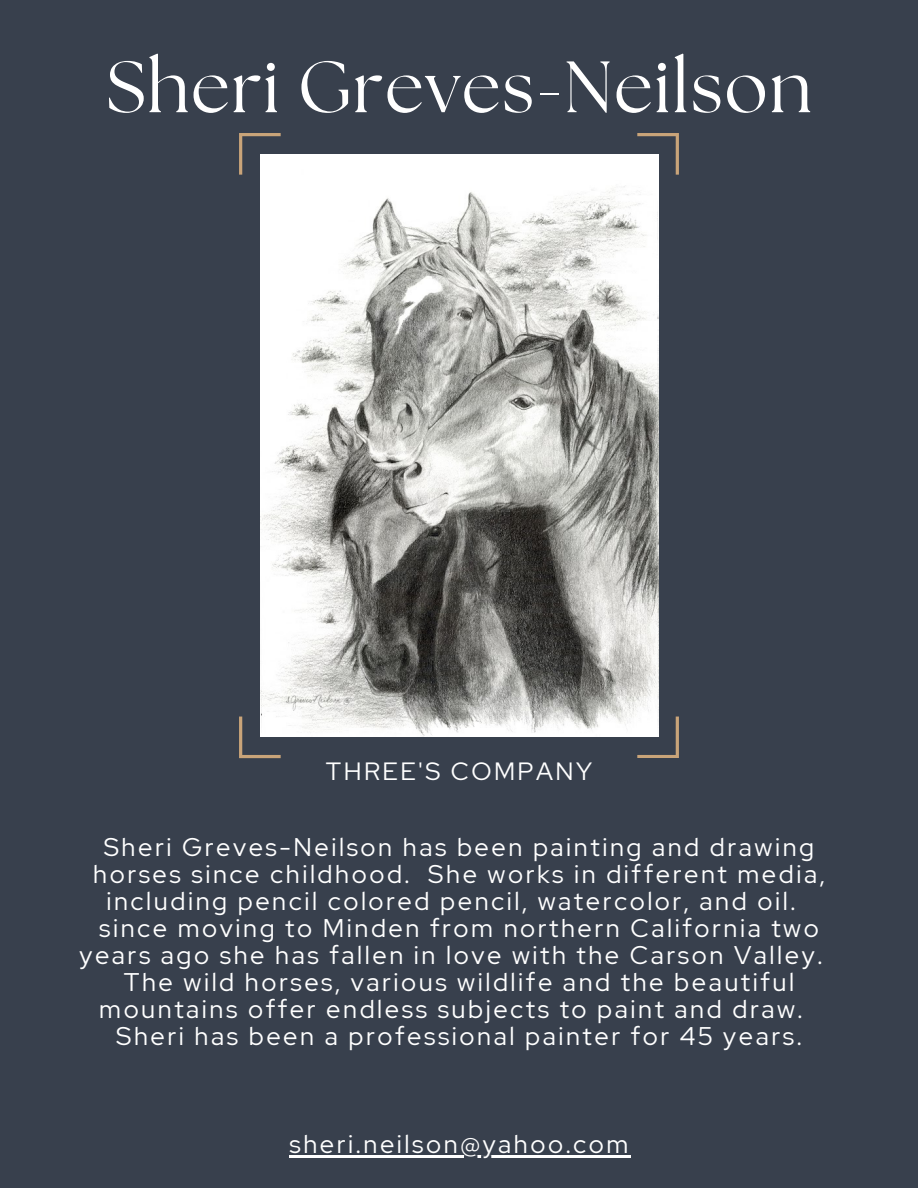
<style>
.page{position:relative;width:918px;height:1188px;background:#38404d}
.page>*{position:absolute;margin:0;border:0;box-sizing:border-box;transform-origin:0 0}
.t1{font:72.6px "The Seasons";letter-spacing:.02em;color:#fff}
.t2{font:25.5px/27px "Red Hat Display";letter-spacing:.1em;color:#fff;text-align:center}
.t3{font:24.9px "Red Hat Display";letter-spacing:.1em;color:#fff}
</style>
<div class="page">
<svg style="left:239px;top:133px;width:42px;height:42px"></svg>
<svg style="left:637px;top:717px;width:42px;height:41px"></svg>
<svg style="left:239px;top:717px;width:42px;height:41px"></svg>
<svg style="left:637px;top:133px;width:42px;height:42px"></svg>
<img style="left:260px;top:154px;width:398px;height:583px">
<hr style="left:290px;top:1156px;width:341px;height:2px;background:#fff">
<p class="t1" style="left:106px;top:54px;width:707px">Sheri Greves-Neilson</p>
<p class="t3" style="left:326px;top:754px;width:268px">THREE'S COMPANY</p>
<p class="t2" style="left:79px;top:834px;width:747px">Sheri Greves-Neilson has been painting and drawing horses since childhood. She works in different media, including pencil colored pencil, watercolor, and oil. since moving to Minden from northern California two years ago she has fallen in love with the Carson Valley.<br>The wild horses, various wildlife and the beautiful mountains offer endless subjects to paint and draw.<br>Sheri has been a professional painter for 45 years.</p>
<p class="t2" style="left:290px;top:1131px;width:340px">sheri.neilson@yahoo.com</p>
</div>
